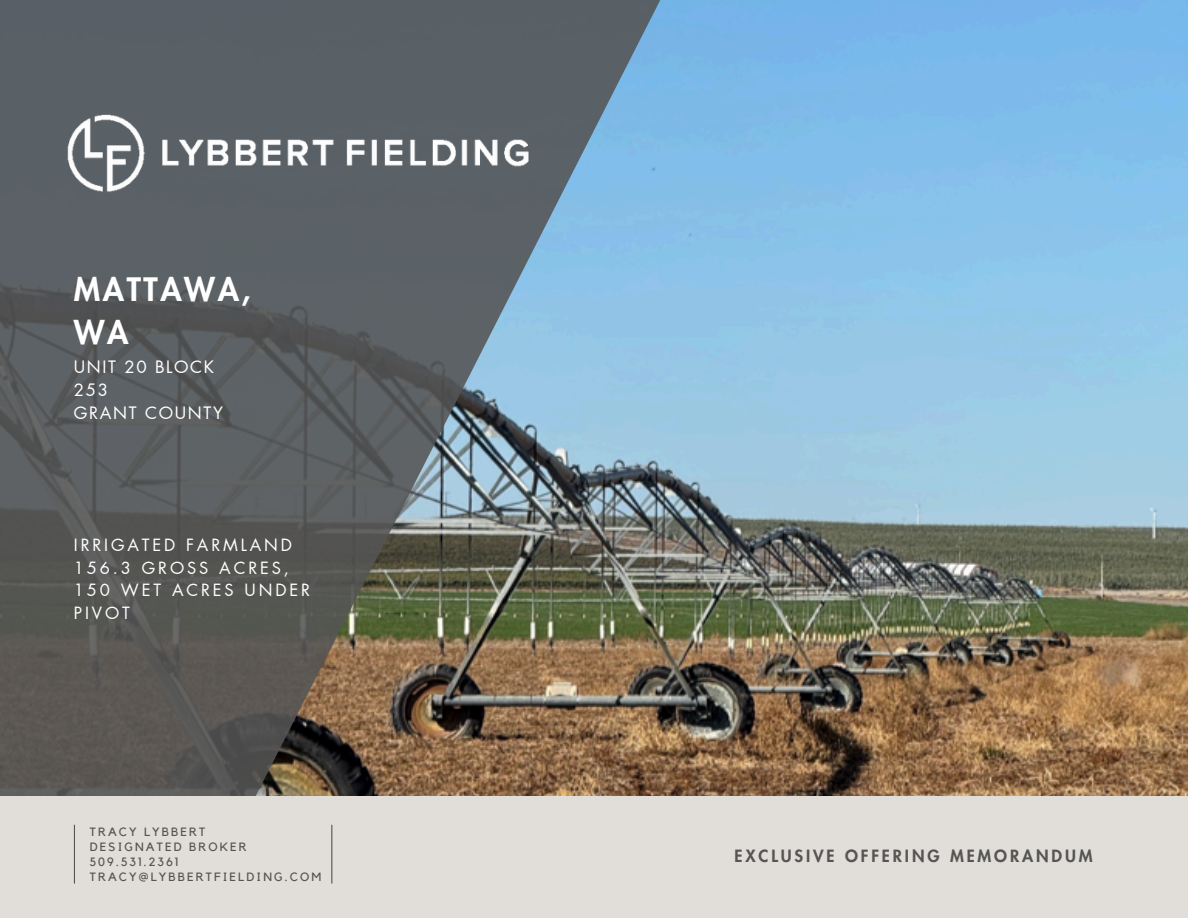
<style>
.page{position:relative;width:1188px;height:918px;background:#fff}
.page>*{position:absolute;margin:0;border:0;box-sizing:border-box;transform-origin:0 0}
.t1{font:800 31.65px/43.8px "Futura LT Pro";letter-spacing:.08em;color:#fff}
.t2{font:16.65px/23.1px "Futura LT Pro";letter-spacing:.1em;color:#fff}
.t3{font:16.5px/22.5px "Futura LT Pro";letter-spacing:.175em;color:#fff}
.t4{font:800 16.5px "Futura LT Pro";letter-spacing:.175em;color:#555}
.t5{font:12px "Kollektif";letter-spacing:.175em;color:#555}
</style>
<div class="page">
<img style="left:779px;top:0;width:409px;height:796px">
<img style="left:0;top:0;width:779px;height:796px">
<div style="left:0;top:796px;width:1188px;height:122px;background:#e1ded9"></div>
<hr style="left:74px;top:825px;width:1px;height:59px;background:#555">
<hr style="left:331px;top:825px;width:1px;height:59px;background:#555">
<div style="left:31px;top:19px;width:535px;height:268px;background:#5a6166"></div>
<p class="t1" style="left:74px;top:268px;width:178px">MATTAWA,<br>WA</p>
<p class="t2" style="left:74px;top:356px;width:151px">UNIT 20 BLOCK<br>253<br>GRANT COUNTY</p>
<p class="t3" style="left:74px;top:534px;width:238px">IRRIGATED FARMLAND<br>156.3 GROSS ACRES,<br>150 WET ACRES UNDER<br>PIVOT</p>
<p class="t5" style="left:90px;top:826px;width:117px">TRACY LYBBERT</p>
<p class="t5" style="left:90px;top:841px;width:159px">DESIGNATED BROKER</p>
<h2 class="t5" style="left:90px;top:856px;width:90px">509.531.2361</h2>
<h2 class="t5" style="left:90px;top:871px;width:233px">TRACY@LYBBERTFIELDING.COM</h2>
<p class="t4" style="left:735px;top:848px;width:360px">EXCLUSIVE OFFERING MEMORANDUM</p>
</div>
